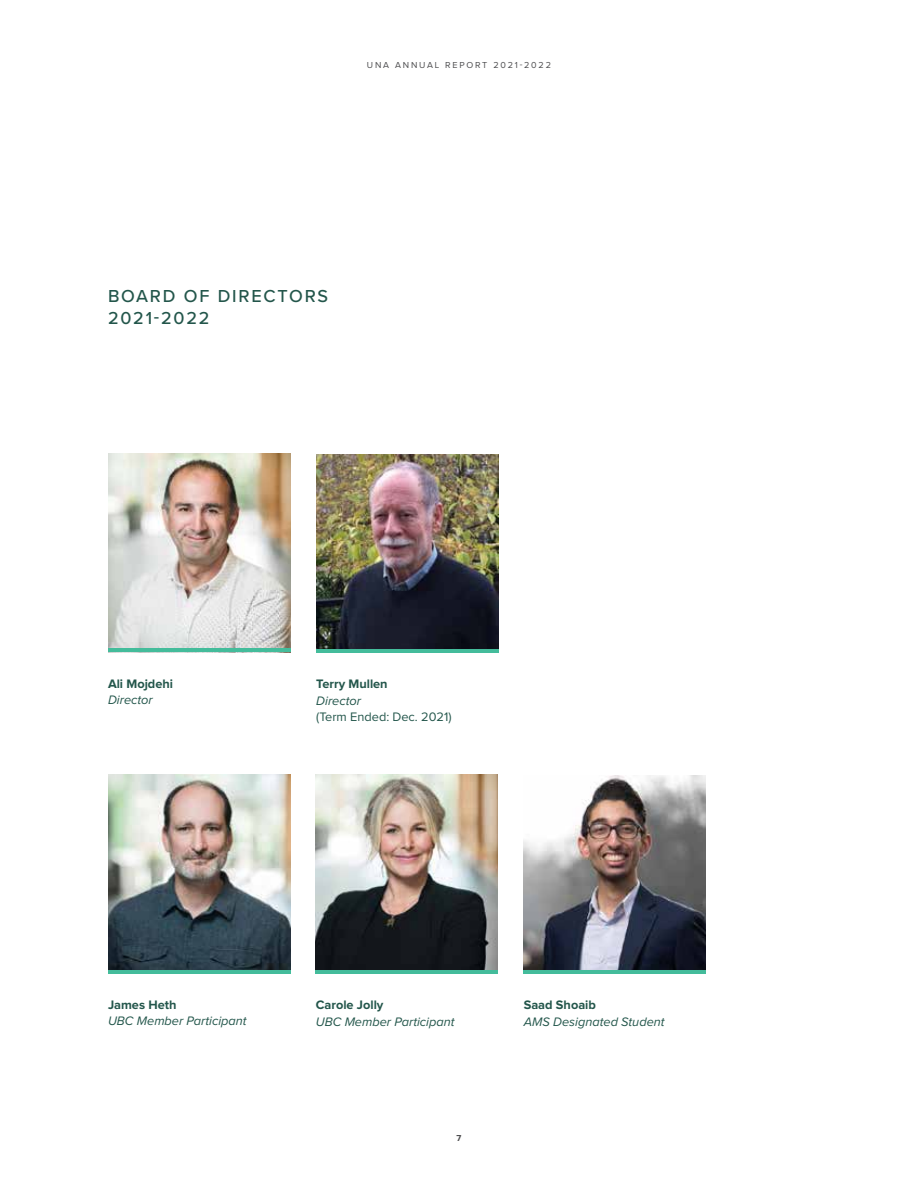
<style>
.page{position:relative;width:918px;height:1188px;background:#fff}
.page>*{position:absolute;margin:0;border:0;box-sizing:border-box;transform-origin:0 0}
.t1{font:500 18px/22.5px "Proxima Nova";letter-spacing:.1em;color:#23564b}
.t2{font:italic 12.75px "Proxima Nova";color:#23564b}
.t3{font:700 12.75px "Proxima Nova";color:#23564b}
.t4{font:12.75px "Proxima Nova";color:#23564b}
.t5{font:9px "Proxima Nova";letter-spacing:.2em;color:#4d4d4f}
.t6{font:700 9px "Proxima Nova";color:#4d4d4f}
</style>
<div class="page">
<img style="left:108px;top:775px;width:182px;height:195px">
<img style="left:316px;top:775px;width:182px;height:195px">
<img style="left:524px;top:775px;width:182px;height:195px">
<img style="left:316px;top:454px;width:182px;height:195px">
<hr style="left:316px;top:649px;width:182px;height:4px;background:#44bc9b">
<hr style="left:108px;top:970px;width:182px;height:3px;background:#44bc9b">
<hr style="left:316px;top:970px;width:182px;height:4px;background:#44bc9b">
<hr style="left:524px;top:970px;width:182px;height:4px;background:#44bc9b">
<img style="left:108px;top:454px;width:182px;height:195px">
<hr style="left:108px;top:649px;width:182px;height:3px;background:#44bc9b">
<p class="t5" style="left:367px;top:61px;width:186px">UNA ANNUAL REPORT 2021-2022</p>
<h1 class="t1" style="left:108px;top:286px;width:222px">BOARD OF DIRECTORS<br>2021-2022</h1>
<p class="t3" style="left:108px;top:678px;width:67px">Ali Mojdehi</p>
<p class="t2" style="left:108px;top:695px;width:46px">Director</p>
<p class="t3" style="left:316px;top:678px;width:73px">Terry Mullen</p>
<p class="t2" style="left:316px;top:695px;width:46px">Director</p>
<p class="t4" style="left:316px;top:711px;width:137px">(Term Ended: Dec. 2021)</p>
<p class="t3" style="left:108px;top:999px;width:70px">James Heth</p>
<p class="t2" style="left:108px;top:1016px;width:140px">UBC Member Participant</p>
<p class="t3" style="left:316px;top:1000px;width:69px">Carole Jolly</p>
<p class="t2" style="left:316px;top:1016px;width:140px">UBC Member Participant</p>
<p class="t6" style="left:457px;top:1134px;width:6px">7</p>
<p class="t3" style="left:524px;top:1000px;width:74px">Saad Shoaib</p>
<p class="t2" style="left:524px;top:1016px;width:142px">AMS Designated Student</p>
</div>
